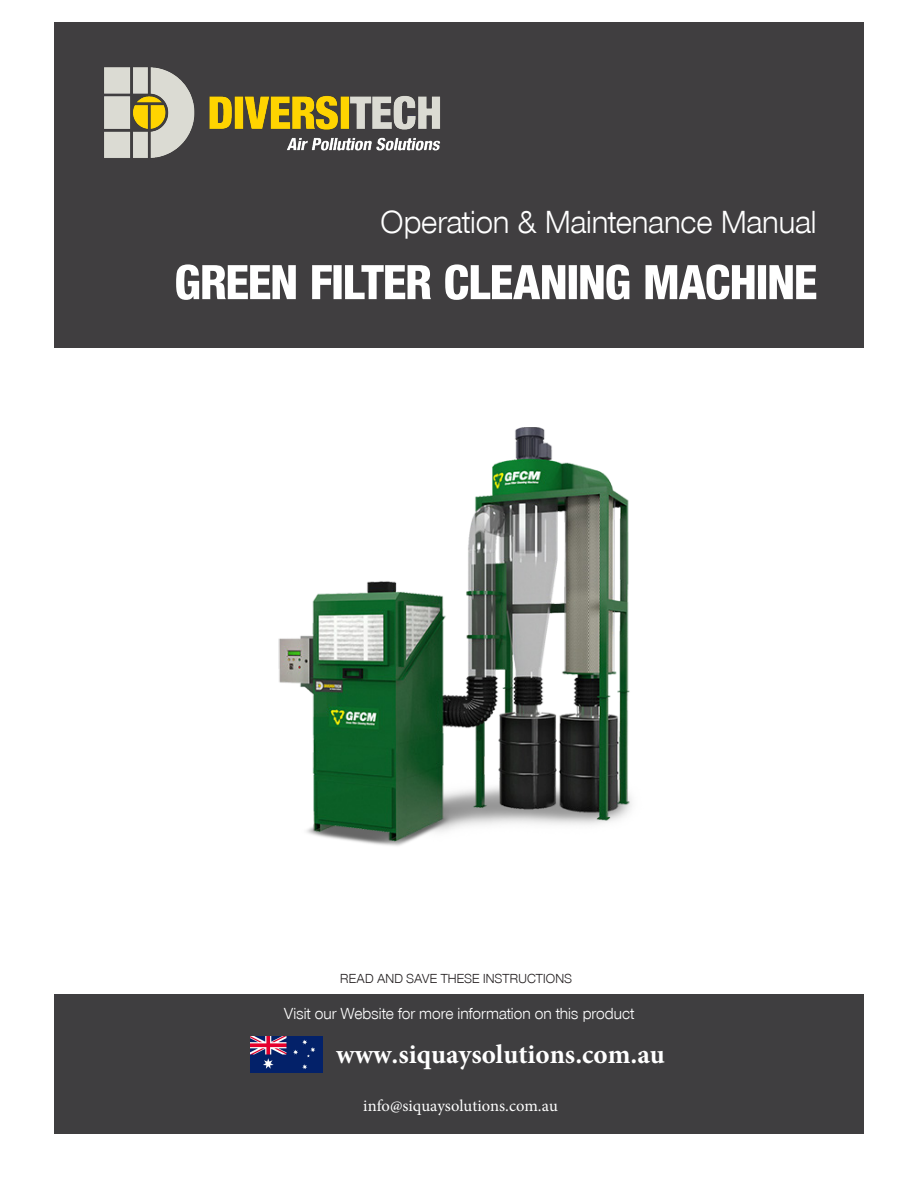
<style>
.page{position:relative;width:918px;height:1188px;background:#fff}
.page>*{position:absolute;margin:0;border:0;box-sizing:border-box;transform-origin:0 0}
.t1{font:51px "Nimbus San Nov D Heav Cond";letter-spacing:-.005em;color:#fff}
.t2{font:33px "Nimbus San Nov D";color:#fff}
.t3{font:700 27px "Minion Pro";color:#fff}
.t4{font:16.5px "Nimbus San Nov D";letter-spacing:.005em;color:#fff}
.t5{font:16.5px "Minion Pro";color:#fff}
.t6{font:13.5px "Nimbus San Nov D";letter-spacing:.015em;color:#231f20}
</style>
<div class="page">
<div style="left:54px;top:22px;width:810px;height:326px;background:#403e40"></div>
<img style="left:104px;top:67px;width:337px;height:91px">
<img style="left:278px;top:427px;width:354px;height:419px">
<div style="left:54px;top:994px;width:810px;height:140px;background:#3f3e40"></div>
<img style="left:250px;top:1036px;width:72px;height:36px">
<h2 class="t2" style="left:381px;top:204px;width:438px">Operation &amp; Maintenance Manual</h2>
<h1 class="t1" style="left:175px;top:251px;width:643px">GREEN FILTER CLEANING MACHINE</h1>
<p class="t6" style="left:340px;top:971px;width:234px">READ AND SAVE THESE INSTRUCTIONS</p>
<p class="t4" style="left:284px;top:1004px;width:352px">Visit our Website for more information on this product</p>
<h3 class="t3" style="left:336px;top:1035px;width:330px">www.siquaysolutions.com.au</h3>
<p class="t5" style="left:363px;top:1095px;width:196px">info@siquaysolutions.com.au</p>
</div>
